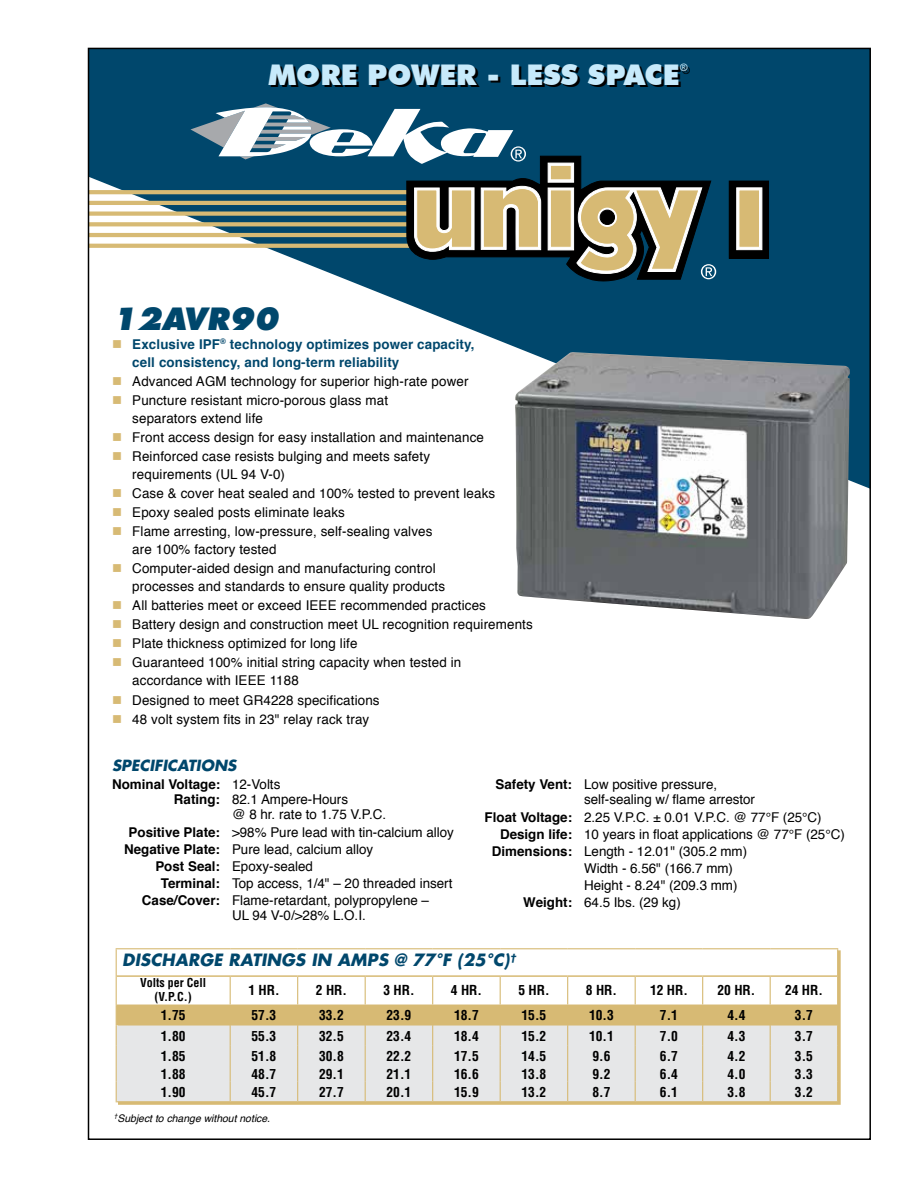
<style>
.page{position:relative;width:918px;height:1188px;background:#fff}
.page>*{position:absolute;margin:0;border:0;box-sizing:border-box;transform-origin:0 0}
.t1{font:italic 800 30px "Futura";color:#00476c}
.t2{font:900 28.5px "Futura BT";color:#c7eafb}
.t3{font:italic 700 16.5px "Futura";letter-spacing:.01em;color:#00476c}
.t4{font:italic 700 15px "Futura";color:#00476c}
.t5{font:13.5px/18.8px "Helvetica";letter-spacing:.01em;color:#000}
.t6{font:700 condensed 13.5px "Helvetica";color:#000}
.t7{font:700 13.5px/18px "Helvetica";letter-spacing:.01em;color:#00476c}
.t8{font:700 13.5px "Helvetica";color:#000}
.t9{font:700 condensed 12px/14.4px "Helvetica";color:#000;text-align:center}
.t10{font:italic 10.5px "Helvetica";color:#000}
.t11{font:10.5px "Compatil Fact LT Pro";color:#c7eafb}
.s1{color:#000}
.s2{font-weight:400}
.s3{font-weight:700}
</style>
<div class="page">
<svg style="left:91px;top:51px;width:777px;height:437px;fill:#00476c"></svg>
<svg style="left:91px;top:190px;width:99px;height:4px"></svg>
<hr style="left:88px;top:201px;width:347px;height:4px;background:#d7ba74">
<svg style="left:91px;top:212px;width:99px;height:4px"></svg>
<svg style="left:91px;top:222px;width:99px;height:4px"></svg>
<hr style="left:88px;top:233px;width:347px;height:4px;background:#d7ba74">
<svg style="left:91px;top:244px;width:99px;height:4px"></svg>
<svg style="left:731px;top:183px;width:36px;height:73px"></svg>
<div style="left:729px;top:181px;width:40px;height:77px;border:1px solid #000"></div>
<div style="left:737px;top:188px;width:25px;height:62px;background:#fff;border:1px solid #fff"></div>
<div style="left:739px;top:190px;width:21px;height:58px;background:#d7ba74;border:1px solid #fff"></div>
<svg style="left:190px;top:103px;width:526px;height:179px"></svg>
<img style="left:515px;top:352px;width:335px;height:267px">
<svg style="left:118px;top:951px;width:723px;height:154px;background:#d9bf80"></svg>
<hr style="left:116px;top:1101px;width:114px;height:1px;background:#d7ba74">
<hr style="left:116px;top:948px;width:114px;height:1px;background:#d7ba74">
<hr style="left:230px;top:948px;width:68px;height:1px;background:#d7ba74">
<hr style="left:298px;top:948px;width:67px;height:1px;background:#d7ba74">
<hr style="left:365px;top:948px;width:68px;height:1px;background:#d7ba74">
<hr style="left:433px;top:948px;width:67px;height:1px;background:#d7ba74">
<hr style="left:500px;top:948px;width:68px;height:1px;background:#d7ba74">
<hr style="left:568px;top:948px;width:67px;height:1px;background:#d7ba74">
<hr style="left:635px;top:948px;width:68px;height:1px;background:#d7ba74">
<hr style="left:703px;top:948px;width:67px;height:1px;background:#d7ba74">
<hr style="left:770px;top:948px;width:68px;height:1px;background:#d7ba74">
<svg style="left:116px;top:949px;width:722px;height:152px"></svg>
<svg style="left:113px;top:340px;width:8px;height:8px"></svg>
<svg style="left:113px;top:377px;width:8px;height:8px"></svg>
<svg style="left:113px;top:396px;width:8px;height:8px"></svg>
<svg style="left:113px;top:433px;width:8px;height:8px"></svg>
<svg style="left:113px;top:452px;width:8px;height:8px"></svg>
<h2 class="t2" style="left:268px;top:57px;width:413px">MORE POWER - LESS SPACE</h2>
<p class="t11" style="left:680px;top:61px;width:13px">®<span class="s1">®</span></p>
<h1 class="t1" style="left:112px;top:300px;width:168px">12AVR90</h1>
<p class="t7" style="left:132px;top:335px;width:344px">Exclusive IPF<sup>®</sup> technology optimizes power capacity, cell consistency, and long-term reliability</p>
<p class="t5" style="left:132px;top:372px;width:402px">Advanced AGM technology for superior high-rate power<br>Puncture resistant micro-porous glass mat<br>separators extend life<br>Front access design for easy installation and maintenance Reinforced case resists bulging and meets safety<br>requirements (UL 94 V-0)<br>Case &amp; cover heat sealed and 100% tested to prevent leaks Epoxy sealed posts eliminate leaks<br>Flame arresting, low-pressure, self-sealing valves<br>are 100% factory tested<br>Computer-aided design and manufacturing control<br>processes and standards to ensure quality products<br>All batteries meet or exceed IEEE recommended practices<br>Battery design and construction meet UL recognition requirements Plate thickness optimized for long life<br>Guaranteed 100% initial string capacity when tested in accordance with IEEE 1188<br>Designed to meet GR4228 specifications<br>48 volt system fits in 23" relay rack tray</p>
<p class="t4" style="left:112px;top:755px;width:126px">SPECIFICATIONS</p>
<p class="t8" style="left:112px;top:774px;width:170px">Nominal Voltage: <span class="s2">12-Volts</span></p>
<p class="t5" style="left:174px;top:791px;width:176px"><span class="s3">Rating:</span> 82.1 Ampere-Hours</p>
<p class="t5" style="left:232px;top:806px;width:156px">@ 8 hr. rate to 1.75 V.P.C.</p>
<p class="t5" style="left:129px;top:823px;width:327px"><span class="s3">Positive Plate:</span> &gt;98% Pure lead with tin-calcium alloy</p>
<p class="t5" style="left:124px;top:840px;width:251px"><span class="s3">Negative Plate:</span> Pure lead, calcium alloy</p>
<p class="t5" style="left:155px;top:857px;width:159px"><span class="s3">Post Seal:</span> Epoxy-sealed</p>
<p class="t5" style="left:161px;top:874px;width:293px"><span class="s3">Terminal:</span> Top access, 1/4" – 20 threaded insert</p>
<p class="t5" style="left:142px;top:891px;width:289px"><span class="s3">Case/Cover:</span> Flame-retardant, polypropylene –</p>
<p class="t5" style="left:232px;top:906px;width:135px">UL 94 V-0/&gt;28% L.O.I.</p>
<p class="t5" style="left:584px;top:778px;width:172px;line-height:15px;text-indent:-89px"><span class="s3">Safety Vent:</span> Low positive pressure, self-sealing w/ flame arrestor</p>
<p class="t5" style="left:485px;top:808px;width:339px"><span class="s3">Float Voltage:</span> 2.25 V.P.C. ± 0.01 V.P.C. @ 77°F (25°C)</p>
<p class="t5" style="left:500px;top:825px;width:346px"><span class="s3">Design life:</span> 10 years in float applications @ 77°F (25°C)</p>
<p class="t5" style="left:492px;top:842px;width:257px"><span class="s3">Dimensions:</span> Length - 12.01" (305.2 mm)</p>
<p class="t5" style="left:584px;top:859px;width:150px">Width - 6.56" (166.7 mm)</p>
<p class="t5" style="left:584px;top:876px;width:155px">Height - 8.24" (209.3 mm)</p>
<p class="t5" style="left:523px;top:894px;width:159px"><span class="s3">Weight:</span> 64.5 Ibs. (29 kg)</p>
<p class="t3" style="left:122px;top:949px;width:396px">DISCHARGE RATINGS IN AMPS @ 77°F (25°C)<sup>†</sup></p>
<p class="t9" style="left:140px;top:975px;width:67px">Volts per Cell (V.P.C.)</p>
<p class="t6" style="left:248px;top:981px;width:33px">1 HR.</p>
<p class="t6" style="left:316px;top:981px;width:33px">2 HR.</p>
<p class="t6" style="left:383px;top:981px;width:33px">3 HR.</p>
<p class="t6" style="left:451px;top:981px;width:33px">4 HR.</p>
<p class="t6" style="left:518px;top:981px;width:33px">5 HR.</p>
<p class="t6" style="left:586px;top:981px;width:33px">8 HR.</p>
<p class="t6" style="left:650px;top:981px;width:39px">12 HR.</p>
<p class="t6" style="left:718px;top:981px;width:39px">20 HR.</p>
<p class="t6" style="left:785px;top:981px;width:39px">24 HR.</p>
<p class="t6" style="left:161px;top:1007px;width:26px">1.75</p>
<p class="t6" style="left:252px;top:1007px;width:26px">57.3</p>
<p class="t6" style="left:319px;top:1007px;width:26px">33.2</p>
<p class="t6" style="left:387px;top:1007px;width:26px">23.9</p>
<p class="t6" style="left:454px;top:1007px;width:26px">18.7</p>
<p class="t6" style="left:522px;top:1007px;width:26px">15.5</p>
<p class="t6" style="left:589px;top:1007px;width:26px">10.3</p>
<p class="t6" style="left:660px;top:1007px;width:19px">7.1</p>
<p class="t6" style="left:727px;top:1007px;width:19px">4.4</p>
<p class="t6" style="left:795px;top:1007px;width:19px">3.7</p>
<p class="t6" style="left:161px;top:1027px;width:26px">1.80</p>
<p class="t6" style="left:252px;top:1027px;width:26px">55.3</p>
<p class="t6" style="left:319px;top:1027px;width:26px">32.5</p>
<p class="t6" style="left:387px;top:1027px;width:26px">23.4</p>
<p class="t6" style="left:454px;top:1027px;width:26px">18.4</p>
<p class="t6" style="left:522px;top:1027px;width:26px">15.2</p>
<p class="t6" style="left:589px;top:1027px;width:26px">10.1</p>
<p class="t6" style="left:660px;top:1027px;width:19px">7.0</p>
<p class="t6" style="left:727px;top:1027px;width:19px">4.3</p>
<p class="t6" style="left:795px;top:1027px;width:19px">3.7</p>
<p class="t6" style="left:161px;top:1048px;width:26px">1.85</p>
<p class="t6" style="left:252px;top:1048px;width:26px">51.8</p>
<p class="t6" style="left:319px;top:1048px;width:26px">30.8</p>
<p class="t6" style="left:387px;top:1048px;width:26px">22.2</p>
<p class="t6" style="left:454px;top:1048px;width:26px">17.5</p>
<p class="t6" style="left:522px;top:1048px;width:26px">14.5</p>
<p class="t6" style="left:592px;top:1048px;width:19px">9.6</p>
<p class="t6" style="left:660px;top:1048px;width:19px">6.7</p>
<p class="t6" style="left:727px;top:1048px;width:19px">4.2</p>
<p class="t6" style="left:795px;top:1048px;width:19px">3.5</p>
<p class="t6" style="left:161px;top:1065px;width:26px">1.88</p>
<p class="t6" style="left:252px;top:1065px;width:26px">48.7</p>
<p class="t6" style="left:319px;top:1065px;width:26px">29.1</p>
<p class="t6" style="left:387px;top:1065px;width:26px">21.1</p>
<p class="t6" style="left:454px;top:1065px;width:26px">16.6</p>
<p class="t6" style="left:522px;top:1065px;width:26px">13.8</p>
<p class="t6" style="left:592px;top:1065px;width:19px">9.2</p>
<p class="t6" style="left:660px;top:1065px;width:19px">6.4</p>
<p class="t6" style="left:727px;top:1065px;width:19px">4.0</p>
<p class="t6" style="left:795px;top:1065px;width:19px">3.3</p>
<p class="t6" style="left:161px;top:1083px;width:26px">1.90</p>
<p class="t6" style="left:252px;top:1083px;width:26px">45.7</p>
<p class="t6" style="left:319px;top:1083px;width:26px">27.7</p>
<p class="t6" style="left:387px;top:1083px;width:26px">20.1</p>
<p class="t6" style="left:454px;top:1083px;width:26px">15.9</p>
<p class="t6" style="left:522px;top:1083px;width:26px">13.2</p>
<p class="t6" style="left:592px;top:1083px;width:19px">8.7</p>
<p class="t6" style="left:660px;top:1083px;width:19px">6.1</p>
<p class="t6" style="left:727px;top:1083px;width:19px">3.8</p>
<p class="t6" style="left:795px;top:1083px;width:19px">3.2</p>
<p class="t10" style="left:114px;top:1110px;width:158px"><sup>†</sup>Subject to change without notice.</p>
</div>
